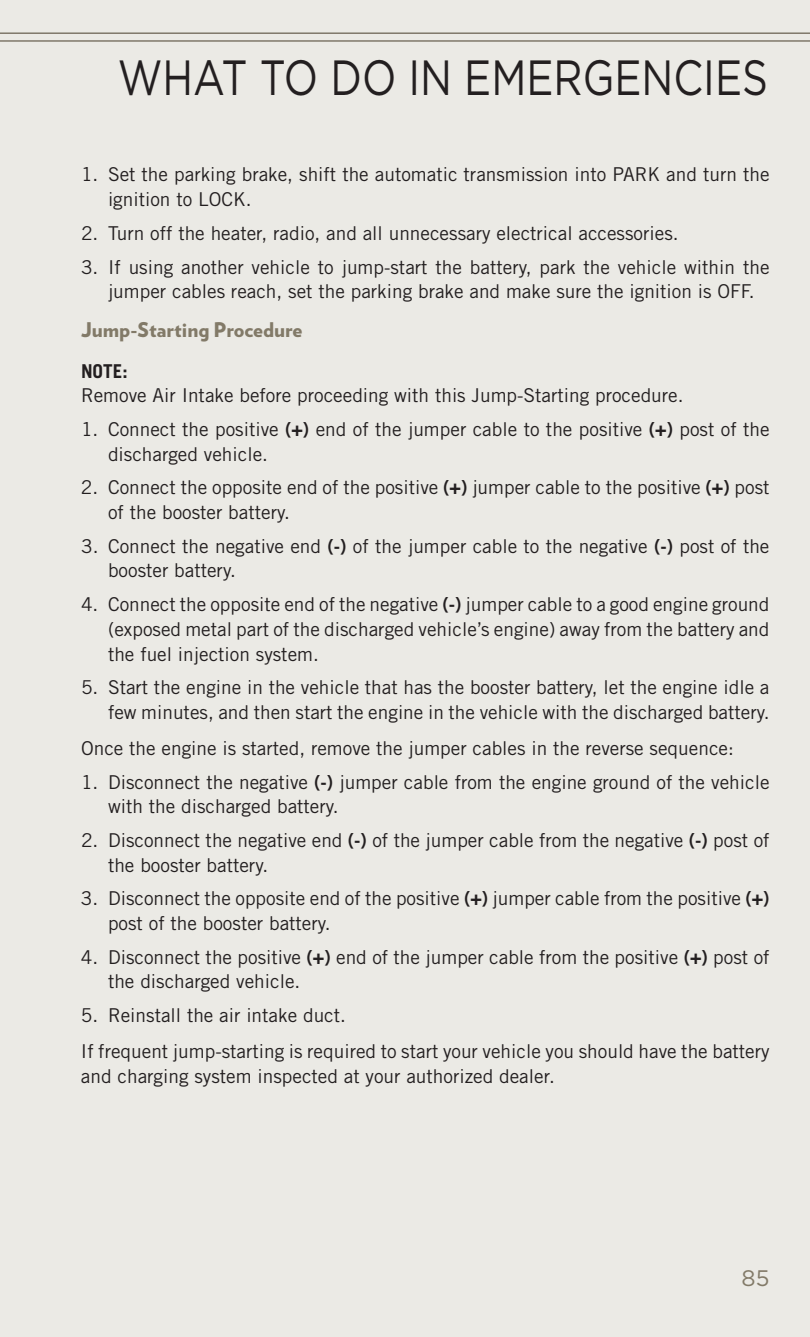
<style>
.page{position:relative;width:810px;height:1337px;background:#fff}
.page>*{position:absolute;margin:0;border:0;box-sizing:border-box;transform-origin:0 0}
.t1{font:49.5px "Gotham";color:#231f20;scale:.82 1}
.t2{font:22.5px "Gotham";color:#827a68}
.t3{font:900 20.25px "Verlag";color:#827a68}
.t4{font:19.12px/24.8px "Trade Gothic LT Std";color:#231f20}
.t5{font:700 19.12px "Trade Gothic LT Std";color:#231f20}
.s1{font-weight:700}
</style>
<div class="page">
<h1 class="t1" style="left:118px;top:59px;width:795px">WHAT TO DO IN EMERGENCIES</h1>
<p class="t4" style="left:108px;top:164px;width:663px;text-indent:-27px">1. Set the parking brake, shift the automatic transmission into PARK and turn the ignition to LOCK.</p>
<p class="t4" style="left:81px;top:222px;width:599px">2. Turn off the heater, radio, and all unnecessary electrical accessories.</p>
<p class="t4" style="left:108px;top:256px;width:663px;text-indent:-27px">3. If using another vehicle to jump-start the battery, park the vehicle within the jumper cables reach, set the parking brake and make sure the ignition is OFF.</p>
<p class="t3" style="left:81px;top:322px;width:223px">Jump-Starting Procedure</p>
<p class="t5" style="left:81px;top:364px;width:48px">NOTE:</p>
<p class="t4" style="left:81px;top:385px;width:604px">Remove Air Intake before proceeding with this Jump-Starting procedure.</p>
<p class="t4" style="left:108px;top:418px;width:663px;text-indent:-27px">1. Connect the positive <span class="s1">(+)</span> end of the jumper cable to the positive <span class="s1">(+)</span> post of the discharged vehicle.</p>
<p class="t4" style="left:108px;top:477px;width:663px;text-indent:-27px">2. Connect the opposite end of the positive <span class="s1">(+)</span> jumper cable to the positive <span class="s1">(+)</span> post of the booster battery.</p>
<p class="t4" style="left:108px;top:535px;width:663px;text-indent:-27px">3. Connect the negative end <span class="s1">(-)</span> of the jumper cable to the negative <span class="s1">(-)</span> post of the booster battery.</p>
<p class="t4" style="left:108px;top:593px;width:663px;text-align:justify;text-indent:-27px">4. Connect the opposite end of the negative <span class="s1">(-)</span> jumper cable to a good engine ground (exposed metal part of the discharged vehicle’s engine) away from the battery and the fuel injection system.</p>
<p class="t4" style="left:81px;top:677px;width:690px;text-align:right">5. Start the engine in the vehicle that has the booster battery, let the engine idle a few minutes, and then start the engine in the vehicle with the discharged battery.</p>
<p class="t4" style="left:81px;top:737px;width:654px">Once the engine is started, remove the jumper cables in the reverse sequence:</p>
<p class="t4" style="left:108px;top:771px;width:663px;text-indent:-27px">1. Disconnect the negative <span class="s1">(-)</span> jumper cable from the engine ground of the vehicle with the discharged battery.</p>
<p class="t4" style="left:108px;top:829px;width:663px;text-indent:-27px">2. Disconnect the negative end <span class="s1">(-)</span> of the jumper cable from the negative <span class="s1">(-)</span> post of the booster battery.</p>
<p class="t4" style="left:108px;top:888px;width:663px;text-indent:-27px">3. Disconnect the opposite end of the positive <span class="s1">(+)</span> jumper cable from the positive <span class="s1">(+) </span>post of the booster battery.</p>
<p class="t4" style="left:108px;top:946px;width:663px;text-indent:-27px">4. Disconnect the positive <span class="s1">(+)</span> end of the jumper cable from the positive <span class="s1">(+)</span> post of the discharged vehicle.</p>
<p class="t4" style="left:81px;top:999px;width:690px;line-height:36px">5. Reinstall the air intake duct.<br>If frequent jump-starting is required to start your vehicle you should have the battery</p>
<p class="t4" style="left:81px;top:1065px;width:475px">and charging system inspected at your authorized dealer.</p>
<p class="t2" style="left:742px;top:1269px;width:29px">85</p>
</div>
